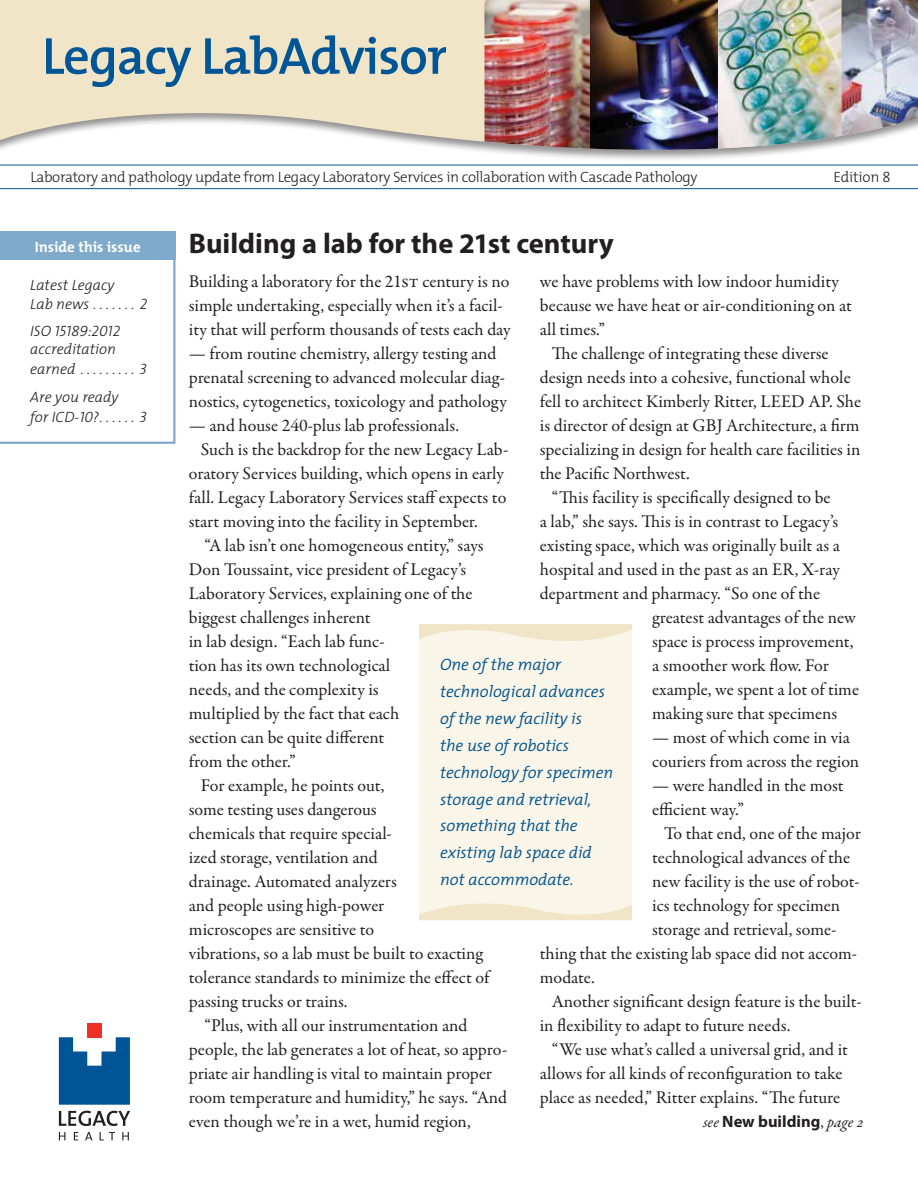
<style>
.page{position:relative;width:918px;height:1188px;background:#fff}
.page>*{position:absolute;margin:0;border:0;box-sizing:border-box;transform-origin:0 0}
.t1{font:600 52.5px "The Mix";letter-spacing:-.02em;color:#005596}
.t2{font:700 28.5px "Myriad Pro";color:#231f20}
.t3{font:18px/24px "Garamond Premr Pro";color:#231f20}
.t4{font:italic 300 16.5px/27px "The Mix";color:#005596}
.t5{font:700 16.5px "Myriad Pro";color:#231f20}
.t6{font:300 15px "The Mix";letter-spacing:-.02em;color:#231f20}
.t7{font:italic 300 15px/19.5px "The Mix";color:#231f20}
.t8{font:700 15px "The Mix";color:#fff}
.t9{font:italic 15px "The Mix Light Caps";color:#231f20}
.s1{font-family:"The Mix Light Caps";font-weight:400}
.s2{font-family:"The Mix";font-weight:300}
.s3{font-family:"Garamond Premr Pro";font-weight:400;font-style:italic}
.s4{font-family:"Garamond Premr Pro";font-weight:400}
</style>
<div class="page">
<svg style="left:0;top:0;width:918px;height:165px;fill:#f1e5c7"></svg>
<img style="left:484px;top:0;width:358px;height:150px">
<img style="left:842px;top:0;width:76px;height:136px">
<svg style="left:59px;top:1037px;width:71px;height:68px"></svg>
<div style="left:87px;top:1023px;width:15px;height:14px;background:#ee3124"></div>
<svg style="left:59px;top:1132px;width:6px;height:8px"></svg>
<svg style="left:74px;top:1132px;width:4px;height:8px"></svg>
<svg style="left:85px;top:1132px;width:8px;height:8px"></svg>
<svg style="left:100px;top:1132px;width:15px;height:8px"></svg>
<svg style="left:122px;top:1132px;width:7px;height:8px"></svg>
<svg style="left:59px;top:1111px;width:71px;height:15px"></svg>
<svg style="left:0;top:260px;width:176px;height:184px"></svg>
<div style="left:0;top:232px;width:176px;height:28px;background:#80aacb"></div>
<hr style="left:0;top:165px;width:918px;height:1px;background:#005596">
<hr style="left:0;top:188px;width:918px;height:1px;background:#005596">
<div style="left:419px;top:624px;width:213px;height:296px;background:#f9f5e9"></div>
<svg style="left:419px;top:624px;width:213px;height:17px"></svg>
<svg style="left:419px;top:903px;width:213px;height:17px"></svg>
<h1 class="t1" style="left:42px;top:22px;width:407px">Legacy LabAdvisor</h1>
<p class="t6" style="left:30px;top:167px;width:669px">Laboratory and pathology update from Legacy Laboratory Services in collaboration with Cascade Pathology</p>
<p class="t8" style="left:35px;top:237px;width:108px">Inside this issue</p>
<h2 class="t2" style="left:189px;top:228px;width:426px">Building a lab for the 21st century</h2>
<p class="t6" style="left:833px;top:167px;width:59px">Edition <span class="s1">8</span></p>
<p class="t7" style="left:30px;top:275px;width:118px">Latest Legacy<br>Lab news . . . . . . . <span class="s1">2</span></p>
<p class="t9" style="left:30px;top:321px;width:91px"><span class="s2">ISO</span> 15189:2012</p>
<p class="t7" style="left:30px;top:339px;width:118px">accreditation earned . . . . . . . . . <span class="s1">3</span></p>
<p class="t7" style="left:30px;top:387px;width:119px">Are you ready<br>for ICD-<span class="s1">10</span>? . . . . . . <span class="s1">3</span></p>
<p class="t3" style="left:189px;top:270px;width:323px">Building a laboratory for the 21st century is no simple undertaking, especially when it’s a facil&shy;ity that will perform thousands of tests each day</p>
<p class="t3" style="left:189px;top:342px;width:320px">— from routine chemistry, allergy testing and prenatal screening to advanced molecular diag&shy;nostics, cytogenetics, toxicology and pathology</p>
<p class="t3" style="left:189px;top:414px;width:272px">— and house 240-plus lab professionals.</p>
<p class="t3" style="left:201px;top:438px;width:309px">Such is the backdrop for the new Legacy Lab-</p>
<p class="t3" style="left:189px;top:462px;width:317px">oratory Services building, which opens in early</p>
<p class="t3" style="left:189px;top:486px;width:319px">fall. Legacy Laboratory Services staff expects to</p>
<p class="t3" style="left:189px;top:510px;width:291px">start moving into the facility in September.</p>
<p class="t3" style="left:204px;top:534px;width:281px">“A lab isn’t one homogeneous entity,” says</p>
<p class="t3" style="left:189px;top:558px;width:279px">Don Toussaint, vice president of Legacy’s</p>
<p class="t3" style="left:189px;top:582px;width:285px">Laboratory Services, explaining one of the</p>
<p class="t3" style="left:189px;top:606px;width:183px">biggest challenges inherent</p>
<p class="t3" style="left:189px;top:630px;width:197px">in lab design. “Each lab func-</p>
<p class="t3" style="left:189px;top:654px;width:203px">tion has its own technological</p>
<p class="t3" style="left:189px;top:678px;width:191px">needs, and the complexity is</p>
<p class="t3" style="left:189px;top:702px;width:212px">multiplied by the fact that each</p>
<p class="t3" style="left:189px;top:726px;width:197px">section can be quite different</p>
<p class="t3" style="left:189px;top:750px;width:109px">from the other.”</p>
<p class="t3" style="left:201px;top:774px;width:185px">For example, he points out,</p>
<p class="t3" style="left:189px;top:798px;width:189px">some testing uses dangerous</p>
<p class="t3" style="left:189px;top:822px;width:205px">chemicals that require special-</p>
<p class="t3" style="left:189px;top:846px;width:191px">ized storage, ventilation and</p>
<p class="t3" style="left:189px;top:870px;width:209px">drainage. Automated analyzers</p>
<p class="t3" style="left:189px;top:894px;width:197px">and people using high-power</p>
<p class="t3" style="left:189px;top:918px;width:187px">microscopes are sensitive to</p>
<p class="t3" style="left:189px;top:942px;width:296px">vibrations, so a lab must be built to exacting</p>
<p class="t3" style="left:189px;top:966px;width:302px">tolerance standards to minimize the effect of</p>
<p class="t3" style="left:189px;top:990px;width:160px">passing trucks or trains.</p>
<p class="t3" style="left:204px;top:1014px;width:265px">“Plus, with all our instrumentation and</p>
<p class="t3" style="left:189px;top:1038px;width:320px">people, the lab generates a lot of heat, so appro-</p>
<p class="t3" style="left:189px;top:1062px;width:305px">priate air handling is vital to maintain proper</p>
<p class="t3" style="left:189px;top:1086px;width:320px">room temperature and humidity,” he says. “And</p>
<p class="t3" style="left:189px;top:1110px;width:283px">even though we’re in a wet, humid region,</p>
<p class="t3" style="left:540px;top:270px;width:314px">we have problems with low indoor humidity because we have heat or air-conditioning on at all times.”</p>
<p class="t3" style="left:552px;top:342px;width:278px">The challenge of integrating these diverse</p>
<p class="t3" style="left:540px;top:366px;width:312px">design needs into a cohesive, functional whole</p>
<p class="t3" style="left:540px;top:390px;width:323px">fell to architect Kimberly Ritter, LEED AP. She</p>
<p class="t3" style="left:540px;top:414px;width:321px">is director of design at GBJ Architecture, a firm</p>
<p class="t3" style="left:540px;top:438px;width:322px">specializing in design for health care facilities in</p>
<p class="t3" style="left:540px;top:462px;width:151px">the Pacific Northwest.</p>
<p class="t3" style="left:552px;top:486px;width:280px">“This facility is specifically designed to be</p>
<p class="t3" style="left:540px;top:510px;width:300px">a lab,” she says. This is in contrast to Legacy’s</p>
<p class="t3" style="left:540px;top:534px;width:302px">existing space, which was originally built as a</p>
<p class="t3" style="left:540px;top:558px;width:301px">hospital and used in the past as an ER, X-ray</p>
<p class="t3" style="left:540px;top:582px;width:282px">department and pharmacy. “So one of the</p>
<p class="t3" style="left:652px;top:606px;width:205px">greatest advantages of the new</p>
<p class="t3" style="left:652px;top:630px;width:203px">space is process improvement,</p>
<p class="t3" style="left:652px;top:654px;width:178px">a smoother work flow. For</p>
<p class="t3" style="left:652px;top:678px;width:208px">example, we spent a lot of time</p>
<p class="t3" style="left:652px;top:702px;width:187px">making sure that specimens</p>
<p class="t3" style="left:652px;top:726px;width:209px">— most of which come in via couriers from across the region</p>
<p class="t3" style="left:652px;top:774px;width:193px">— were handled in the most efficient way.”</p>
<p class="t3" style="left:664px;top:822px;width:198px">To that end, one of the major</p>
<p class="t3" style="left:652px;top:846px;width:199px">technological advances of the</p>
<p class="t3" style="left:652px;top:870px;width:209px">new facility is the use of robot-</p>
<p class="t3" style="left:652px;top:894px;width:190px">ics technology for specimen</p>
<p class="t3" style="left:652px;top:918px;width:186px">storage and retrieval, some-</p>
<p class="t3" style="left:540px;top:942px;width:319px">thing that the existing lab space did not accom-</p>
<p class="t3" style="left:540px;top:966px;width:56px">modate.</p>
<p class="t3" style="left:552px;top:990px;width:311px">Another significant design feature is the built-</p>
<p class="t3" style="left:540px;top:1014px;width:252px">in flexibility to adapt to future needs.</p>
<p class="t3" style="left:552px;top:1038px;width:298px">“We use what’s called a universal grid, and it</p>
<p class="t3" style="left:540px;top:1062px;width:304px">allows for all kinds of reconfiguration to take</p>
<p class="t3" style="left:540px;top:1086px;width:302px">place as needed,” Ritter explains. “The future</p>
<p class="t4" style="left:440px;top:651px;width:175px">One of the major technological advances of the new facility is<br>the use of robotics technology for specimen storage and retrieval, something that the existing lab space did not accommodate.</p>
<p class="t5" style="left:703px;top:1112px;width:162px"><span class="s3">see</span> New building<span class="s4">,</span> <span class="s3">page 2</span></p>
</div>
